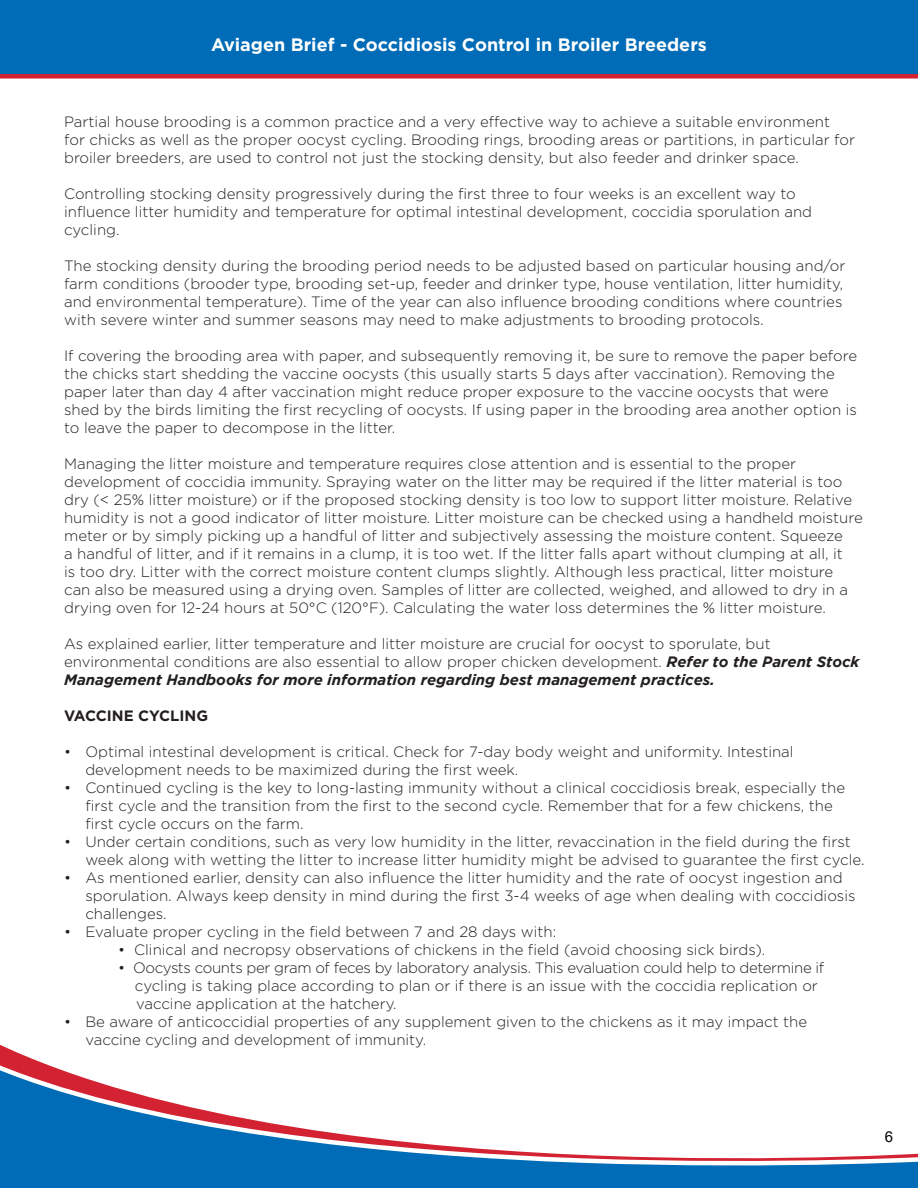
<style>
.page{position:relative;width:918px;height:1188px;background:#fff}
.page>*{position:absolute;margin:0;border:0;box-sizing:border-box;transform-origin:0 0}
.t1{font:700 18px "Gotham";color:#fff}
.t2{font:300 15px/18px "Gotham";color:#231f20}
.t3{font:700 15px "Gotham";color:#231f20}
.t4{font:15px "Arial";color:#000}
.s1{font-weight:700;font-style:italic}
</style>
<div class="page">
<svg style="left:0;top:1051px;width:918px;height:137px"></svg>
<div style="left:0;top:0;width:918px;height:79px;background:#006bb6"></div>
<p class="t1" style="left:211px;top:33px;width:497px">Aviagen Brief - Coccidiosis Control in Broiler Breeders</p>
<p class="t2" style="left:64px;top:113px;width:792px">Partial house brooding is a common practice and a very effective way to achieve a suitable environment<br>for chicks as well as the proper oocyst cycling. Brooding rings, brooding areas or partitions, in particular for broiler breeders, are used to control not just the stocking density, but also feeder and drinker space.</p>
<p class="t2" style="left:64px;top:185px;width:750px">Controlling stocking density progressively during the first three to four weeks is an excellent way to influence litter humidity and temperature for optimal intestinal development, coccidia sporulation and cycling.</p>
<p class="t2" style="left:64px;top:257px;width:783px">The stocking density during the brooding period needs to be adjusted based on particular housing and/or farm conditions (brooder type, brooding set-up, feeder and drinker type, house ventilation, litter humidity, and environmental temperature). Time of the year can also influence brooding conditions where countries with severe winter and summer seasons may need to make adjustments to brooding protocols.</p>
<p class="t2" style="left:64px;top:347px;width:795px">If covering the brooding area with paper, and subsequently removing it, be sure to remove the paper before the chicks start shedding the vaccine oocysts (this usually starts 5 days after vaccination). Removing the paper later than day 4 after vaccination might reduce proper exposure to the vaccine oocysts that were shed by the birds limiting the first recycling of oocysts. If using paper in the brooding area another option is to leave the paper to decompose in the litter.</p>
<p class="t2" style="left:64px;top:455px;width:800px">Managing the litter moisture and temperature requires close attention and is essential to the proper development of coccidia immunity. Spraying water on the litter may be required if the litter material is too dry (&lt; 25% litter moisture) or if the proposed stocking density is too low to support litter moisture. Relative humidity is not a good indicator of litter moisture. Litter moisture can be checked using a handheld moisture meter or by simply picking up a handful of litter and subjectively assessing the moisture content. Squeeze<br>a handful of litter, and if it remains in a clump, it is too wet. If the litter falls apart without clumping at all, it<br>is too dry. Litter with the correct moisture content clumps slightly. Although less practical, litter moisture can also be measured using a drying oven. Samples of litter are collected, weighed, and allowed to dry in a drying oven for 12-24 hours at 50°C (120°F). Calculating the water loss determines the % litter moisture.</p>
<p class="t2" style="left:64px;top:635px;width:797px">As explained earlier, litter temperature and litter moisture are crucial for oocyst to sporulate, but environmental conditions are also essential to allow proper chicken development. <span class="s1">Refer to the Parent Stock<br>Management Handbooks for more information regarding best management practices.</span></p>
<p class="t3" style="left:64px;top:706px;width:145px">VACCINE CYCLING</p>
<p class="t2" style="left:85px;top:743px;width:710px;text-indent:-21px">• Optimal intestinal development is critical. Check for 7-day body weight and uniformity. Intestinal development needs to be maximized during the first week.</p>
<p class="t2" style="left:85px;top:779px;width:761px;text-indent:-21px">• Continued cycling is the key to long-lasting immunity without a clinical coccidiosis break, especially the first cycle and the transition from the first to the second cycle. Remember that for a few chickens, the first cycle occurs on the farm.</p>
<p class="t2" style="left:85px;top:833px;width:781px;text-indent:-21px">• Under certain conditions, such as very low humidity in the litter, revaccination in the field during the first week along with wetting the litter to increase litter humidity might be advised to guarantee the first cycle.</p>
<p class="t2" style="left:85px;top:869px;width:772px;text-indent:-21px">• As mentioned earlier, density can also influence the litter humidity and the rate of oocyst ingestion and sporulation. Always keep density in mind during the first 3-4 weeks of age when dealing with coccidiosis challenges.</p>
<p class="t2" style="left:64px;top:923px;width:494px">• Evaluate proper cycling in the field between 7 and 28 days with:</p>
<p class="t2" style="left:118px;top:941px;width:649px">• Clinical and necropsy observations of chickens in the field (avoid choosing sick birds).</p>
<p class="t2" style="left:135px;top:959px;width:691px;text-indent:-17px">• Oocysts counts per gram of feces by laboratory analysis. This evaluation could help to determine if cycling is taking place according to plan or if there is an issue with the coccidia replication or vaccine application at the hatchery.</p>
<p class="t2" style="left:85px;top:1013px;width:723px;text-indent:-21px">• Be aware of anticoccidial properties of any supplement given to the chickens as it may impact the vaccine cycling and development of immunity.</p>
<p class="t4" style="left:885px;top:1126px;width:10px">6</p>
</div>
